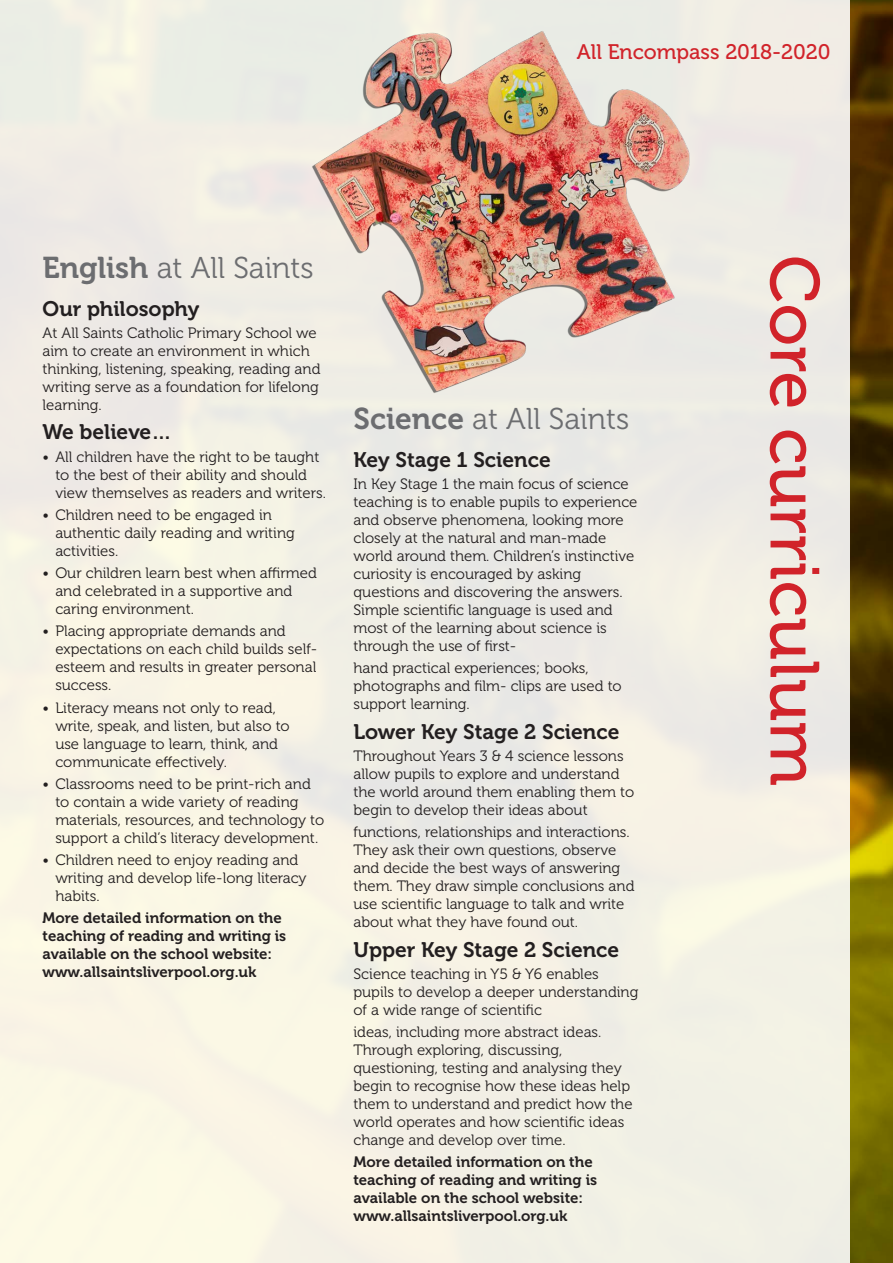
<style>
.page{position:relative;width:893px;height:1263px;background:#fff}
.page>*{position:absolute;margin:0;border:0;box-sizing:border-box;transform-origin:0 0}
.subhead{font:69px "Museo 500";color:#d1232a}
.Intro_bold{font:30px "Museo 300";color:#6c6d70}
.Intro_bold-2{font:21px "Museo 700";color:#231f20}
.t1{font:21px "Museo 500";color:#d1232a}
.Intro_bold-3{font:15px/18px "Museo 300";color:#231f20}
.Intro_bold-4{font:15px/18px "Museo 700";color:#231f20}
.s1{font-family:"Museo 700"}
</style>
<div class="page">
<img style="left:850px;top:0;width:43px;height:1263px">
<div style="left:0;top:0;width:850px;height:1263px;background:#f2efe5"></div>
<img style="left:301px;top:30px;width:389px;height:363px">
<p class="t1" style="left:577px;top:41px;width:255px">All Encompass 2018-2020</p>
<p class="Intro_bold" style="left:43px;top:251px;width:273px"><span class="s1">English</span> at All Saints</p>
<p class="Intro_bold-2" style="left:43px;top:297px;width:158px">Our philosophy</p>
<p class="Intro_bold-3" style="left:43px;top:324px;width:279px">At All Saints Catholic Primary School we aim to create an environment in which thinking, listening, speaking, reading and writing serve as a foundation for lifelong learning.</p>
<p class="Intro_bold-2" style="left:43px;top:420px;width:131px">We believe…</p>
<p class="Intro_bold-3" style="left:55px;top:448px;width:272px;text-indent:-13px">• All children have the right to be taught to the best of their ability and should view themselves as readers and writers.</p>
<p class="Intro_bold-3" style="left:55px;top:506px;width:241px;text-indent:-13px">• Children need to be engaged in authentic daily reading and writing activities.</p>
<p class="Intro_bold-3" style="left:55px;top:564px;width:263px;text-indent:-13px">• Our children learn best when affirmed and celebrated in a supportive and caring environment.</p>
<p class="Intro_bold-3" style="left:55px;top:622px;width:263px;text-indent:-13px">• Placing appropriate demands and expectations on each child builds self&shy;esteem and results in greater personal success.</p>
<p class="Intro_bold-3" style="left:55px;top:699px;width:236px;text-indent:-13px">• Literacy means not only to read, write, speak, and listen, but also to use language to learn, think, and communicate effectively.</p>
<p class="Intro_bold-3" style="left:55px;top:775px;width:270px;text-indent:-13px">• Classrooms need to be print-rich and to contain a wide variety of reading materials, resources, and technology to support a child’s literacy development.</p>
<p class="Intro_bold-3" style="left:55px;top:851px;width:253px;text-indent:-13px">• Children need to enjoy reading and writing and develop life-long literacy habits.</p>
<p class="Intro_bold-4" style="left:43px;top:909px;width:245px">More detailed information on the teaching of reading and writing is available on the school website: www.allsaintsliverpool.org.uk</p>
<p class="Intro_bold" style="left:353px;top:402px;width:277px"><span class="s1">Science</span> at All Saints</p>
<p class="Intro_bold-2" style="left:353px;top:448px;width:199px">Key Stage 1 Science</p>
<p class="Intro_bold-3" style="left:353px;top:475px;width:286px">In Key Stage 1 the main focus of science teaching is to enable pupils to experience and observe phenomena, looking more closely at the natural and man-made world around them. Children’s instinctive curiosity is encouraged by asking questions and discovering the answers.<br>Simple scientific language is used and most of the learning about science is through the use of first-</p>
<p class="Intro_bold-3" style="left:353px;top:659px;width:270px">hand practical experiences; books, photographs and film- clips are used to support learning.</p>
<p class="Intro_bold-2" style="left:353px;top:720px;width:267px">Lower Key Stage 2 Science</p>
<p class="Intro_bold-3" style="left:353px;top:747px;width:282px">Throughout Years 3 &amp; 4 science lessons allow pupils to explore and understand the world around them enabling them to begin to develop their ideas about</p>
<p class="Intro_bold-3" style="left:353px;top:823px;width:283px">functions, relationships and interactions.<br>They ask their own questions, observe and decide the best ways of answering them. They draw simple conclusions and use scientific language to talk and write about what they have found out.</p>
<p class="Intro_bold-2" style="left:353px;top:937px;width:267px">Upper Key Stage 2 Science</p>
<p class="Intro_bold-3" style="left:353px;top:965px;width:286px">Science teaching in Y5 &amp; Y6 enables pupils to develop a deeper understanding of a wide range of scientific</p>
<p class="Intro_bold-3" style="left:353px;top:1023px;width:281px">ideas, including more abstract ideas.<br>Through exploring, discussing, questioning, testing and analysing they begin to recognise how these ideas help them to understand and predict how the world operates and how scientific ideas change and develop over time.</p>
<p class="Intro_bold-4" style="left:353px;top:1153px;width:245px">More detailed information on the teaching of reading and writing is available on the school website: www.allsaintsliverpool.org.uk</p>
<p class="subhead" style="left:832px;top:255px;width:533px;rotate:90deg">Core curriculum</p>
</div>
